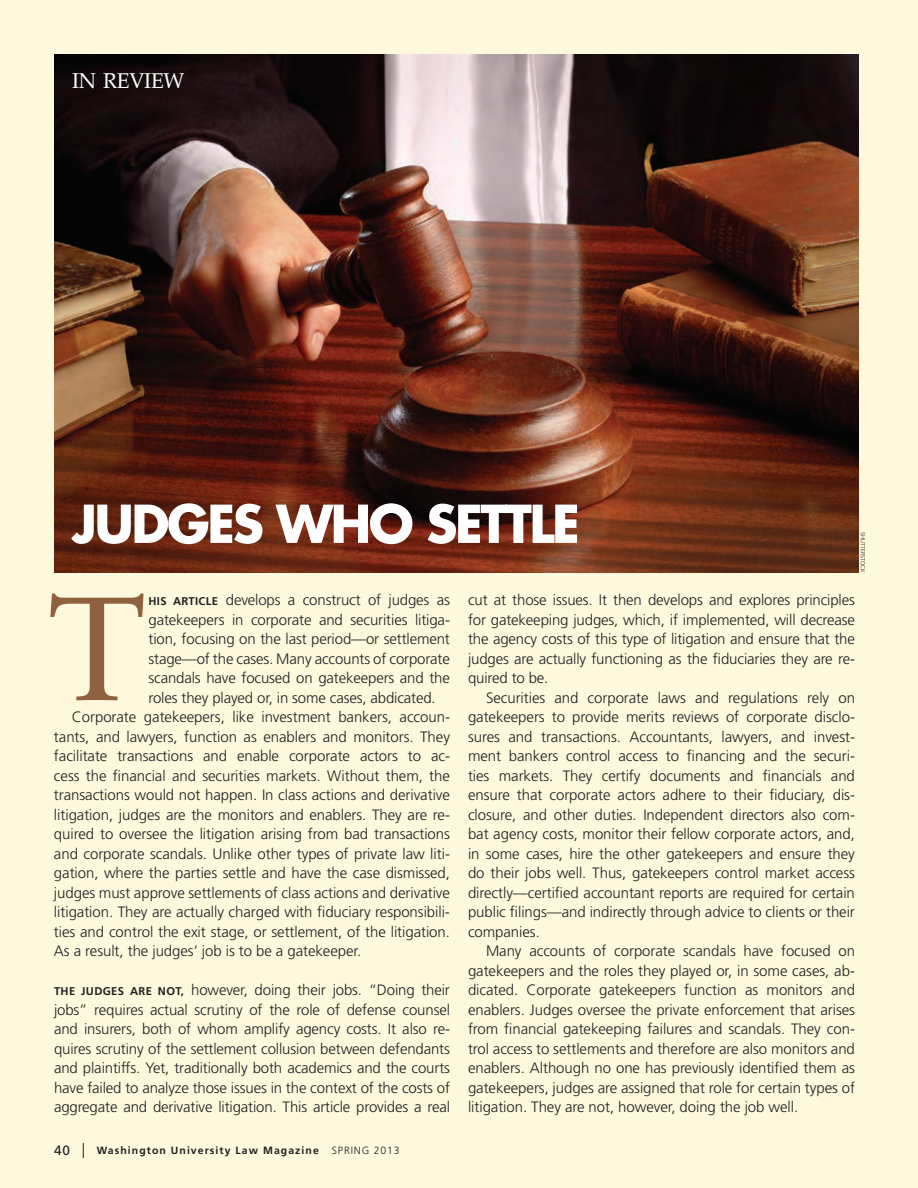
<style>
.page{position:relative;width:918px;height:1188px;background:#fef8dd}
.page>*{position:absolute;margin:0;border:0;box-sizing:border-box;transform-origin:0 0}
.t1{font:147px "Sabon LT Std";color:#90613e}
.t2{font:700 50.85px "Futura Std";letter-spacing:-.05em;color:#fff}
.t3{font:21px "Palatino";letter-spacing:-.015em;color:#fff}
.t4{font:300 15px/19.5px "Frutiger LT Std";letter-spacing:-.005em;color:#231f20;text-align:justify}
.t5{font:13.5px "Frutiger LT Std";color:#231f20}
.t6{font:700 10.5px "Frutiger LT Std";letter-spacing:.1em;color:#231f20}
.t7{font:300 6px "Frutiger LT Std";color:#231f20}
.s1{font-weight:700;font-size:11.25px}
.s2{font-weight:300}
</style>
<div class="page">
<svg style="left:83px;top:1143px;width:1px;height:15px"></svg>
<img style="left:54px;top:54px;width:804px;height:519px">
<h3 class="t3" style="left:72px;top:63px;width:114px">IN REVIEW</h3>
<h2 class="t2" style="left:72px;top:490px;width:509px">JUDGES WHO SETTLE</h2>
<p class="t7" style="left:866px;top:532px;width:43px;rotate:90deg">SHUTTERSTOCK</p>
<h1 class="t1" style="left:48px;top:562px;width:99px">T</h1>
<p class="t4" style="left:148px;top:591px;width:303px"><span class="s1">HIS ARTICLE</span> develops a construct of judges as</p>
<p class="t4" style="left:148px;top:610px;width:303px">gatekeepers in corporate and securities litiga-</p>
<p class="t4" style="left:148px;top:630px;width:303px">tion, focusing on the last period—or settlement</p>
<p class="t4" style="left:148px;top:649px;width:303px">stage—of the cases. Many accounts of corporate</p>
<p class="t4" style="left:148px;top:669px;width:303px">scandals have focused on gatekeepers and the</p>
<p class="t4" style="left:148px;top:688px;width:289px">roles they played or, in some cases, abdicated.</p>
<p class="t4" style="left:72px;top:708px;width:380px">Corporate gatekeepers, like investment bankers, accoun-</p>
<p class="t4" style="left:54px;top:727px;width:398px">tants, and lawyers, function as enablers and monitors. They</p>
<p class="t4" style="left:54px;top:747px;width:397px">facilitate transactions and enable corporate actors to ac-</p>
<p class="t4" style="left:54px;top:766px;width:398px">cess the financial and securities markets. Without them, the</p>
<p class="t4" style="left:54px;top:786px;width:398px">transactions would not happen. In class actions and derivative</p>
<p class="t4" style="left:54px;top:805px;width:397px">litigation, judges are the monitors and enablers. They are re-</p>
<p class="t4" style="left:54px;top:825px;width:398px">quired to oversee the litigation arising from bad transactions</p>
<p class="t4" style="left:54px;top:844px;width:397px">and corporate scandals. Unlike other types of private law liti-</p>
<p class="t4" style="left:54px;top:864px;width:398px">gation, where the parties settle and have the case dismissed,</p>
<p class="t4" style="left:54px;top:883px;width:398px">judges must approve settlements of class actions and derivative</p>
<p class="t4" style="left:54px;top:903px;width:397px">litigation. They are actually charged with fiduciary responsibili-</p>
<p class="t4" style="left:54px;top:922px;width:398px">ties and control the exit stage, or settlement, of the litigation.</p>
<p class="t4" style="left:54px;top:942px;width:309px">As a result, the judges’ job is to be a gatekeeper.</p>
<p class="t4" style="left:54px;top:981px;width:398px"><span class="s1">THE JUDGES ARE NOT,</span> however, doing their jobs. “Doing their jobs” requires actual scrutiny of the role of defense counsel and insurers, both of whom amplify agency costs. It also re&shy;quires scrutiny of the settlement collusion between defendants and plaintiffs. Yet, traditionally both academics and the courts have failed to analyze those issues in the context of the costs of aggregate and derivative litigation. This article provides a real</p>
<p class="t5" style="left:54px;top:1142px;width:18px">40</p>
<p class="t6" style="left:97px;top:1144px;width:305px">Washington University Law Magazine <span class="s2">SPRING 2013</span></p>
<p class="t4" style="left:468px;top:591px;width:389px">cut at those issues. It then develops and explores principles for gatekeeping judges, which, if implemented, will decrease the agency costs of this type of litigation and ensure that the judges are actually functioning as the fiduciaries they are re&shy;quired to be.</p>
<p class="t4" style="left:468px;top:688px;width:389px;text-indent:18px">Securities and corporate laws and regulations rely on gatekeepers to provide merits reviews of corporate disclo&shy;sures and transactions. Accountants, lawyers, and invest&shy;ment bankers control access to financing and the securi&shy;ties markets. They certify documents and financials and ensure that corporate actors adhere to their fiduciary, dis&shy;closure, and other duties. Independent directors also com&shy;bat agency costs, monitor their fellow corporate actors, and, in some cases, hire the other gatekeepers and ensure they do their jobs well. Thus, gatekeepers control market access directly—certified accountant reports are required for certain public filings—and indirectly through advice to clients or their companies.</p>
<p class="t4" style="left:468px;top:942px;width:389px;text-indent:18px">Many accounts of corporate scandals have focused on gatekeepers and the roles they played or, in some cases, ab&shy;dicated. Corporate gatekeepers function as monitors and enablers. Judges oversee the private enforcement that arises from financial gatekeeping failures and scandals. They con&shy;trol access to settlements and therefore are also monitors and enablers. Although no one has previously identified them as gatekeepers, judges are assigned that role for certain types of litigation. They are not, however, doing the job well.</p>
</div>
